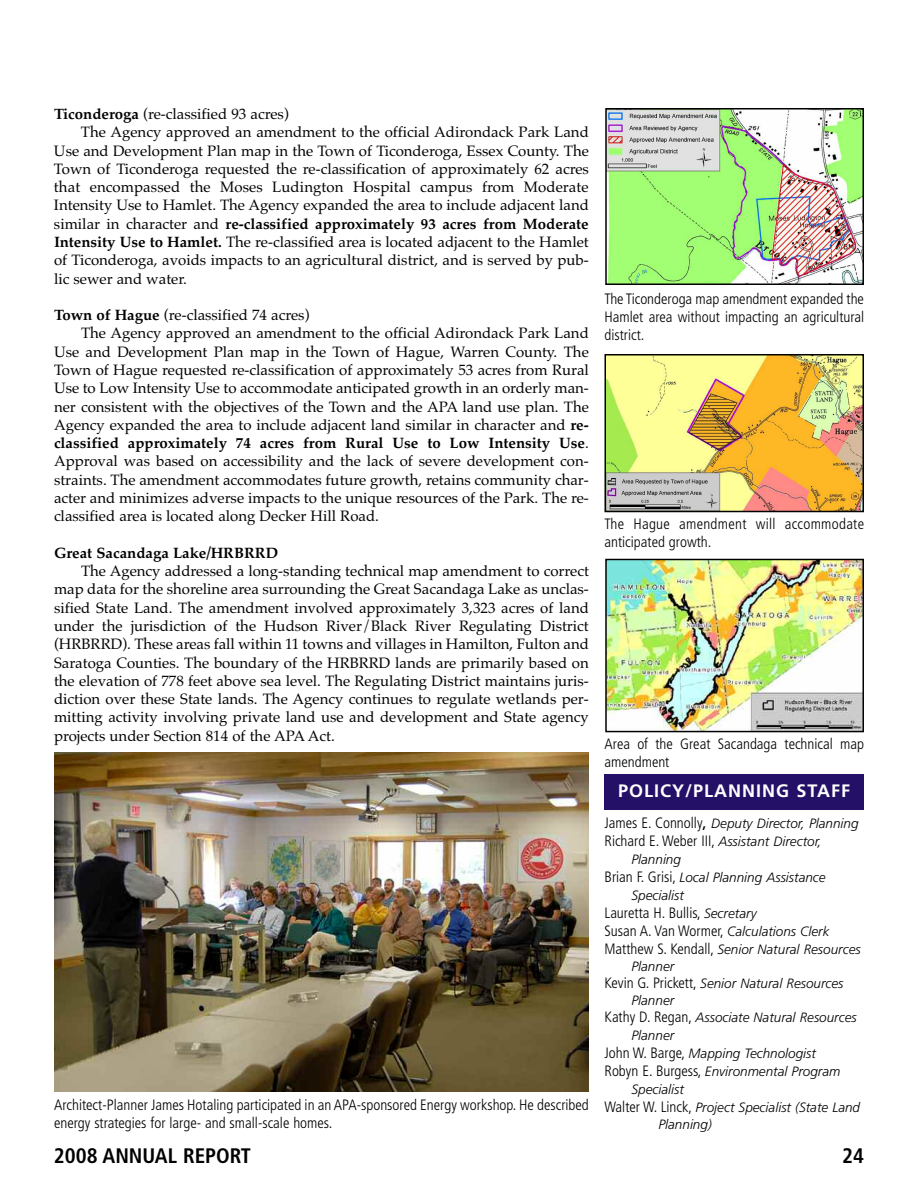
<style>
.page{position:relative;width:918px;height:1188px;background:#fff}
.page>*{position:absolute;margin:0;border:0;box-sizing:border-box;transform-origin:0 0}
.t1{font:700 condensed 21px "Frutiger";color:#000}
.t2{font:700 18px "Frutiger";letter-spacing:.055em;color:#fff}
.t3{font:15px/18.3px "Palatino";color:#000;text-align:justify}
.t4{font:300 condensed 15px/18px "Frutiger";color:#000}
.t5{font:700 15px "Palatino";color:#000}
.t6{font:300 condensed 15px/18px "Frutiger";letter-spacing:.02em;color:#000}
.t7{font:italic 300 13.5px "Frutiger";color:#000}
.s1{font-weight:700}
.s2{font-weight:400}
.s3{font-style:normal;font-stretch:condensed;font-size:15px}
.s4{font-weight:400;font-style:normal;font-size:15px}
.s5{font-style:italic;font-stretch:normal;font-size:13.5px}
</style>
<div class="page">
<div style="left:604px;top:775px;width:260px;height:35px;background:#241066"></div>
<img style="left:54px;top:752px;width:535px;height:340px">
<img style="left:608px;top:111px;width:253px;height:171px">
<div style="left:605px;top:108px;width:259px;height:177px;border:2px solid #000"></div>
<img style="left:608px;top:562px;width:253px;height:167px">
<div style="left:605px;top:559px;width:259px;height:173px;border:2px solid #000"></div>
<img style="left:607px;top:357px;width:254px;height:152px">
<div style="left:604px;top:354px;width:260px;height:158px;border:2px solid #000"></div>
<p class="t3" style="left:54px;top:105px;width:236px"><span class="s1">Ticonderoga</span> (re-classified 93 acres)</p>
<p class="t3" style="left:81px;top:123px;width:509px">The Agency approved an amendment to the official Adirondack Park Land</p>
<p class="t3" style="left:54px;top:141px;width:536px">Use and Development Plan map in the Town of Ticonderoga, Essex County. The</p>
<p class="t3" style="left:54px;top:160px;width:536px">Town of Ticonderoga requested the re-classification of approximately 62 acres</p>
<p class="t3" style="left:54px;top:178px;width:536px">that encompassed the Moses Ludington Hospital campus from Moderate</p>
<p class="t3" style="left:54px;top:196px;width:536px">Intensity Use to Hamlet. The Agency expanded the area to include adjacent land</p>
<p class="t5" style="left:54px;top:215px;width:536px"><span class="s2">similar in character and</span> re-classified approximately 93 acres from Moderate</p>
<p class="t3" style="left:54px;top:233px;width:536px"><span class="s1">Intensity Use to Hamlet.</span> The re-classified area is located adjacent to the Hamlet</p>
<p class="t3" style="left:54px;top:251px;width:536px">of Ticonderoga, avoids impacts to an agricultural district, and is served by pub-</p>
<p class="t3" style="left:54px;top:269px;width:134px">lic sewer and water.</p>
<p class="t3" style="left:54px;top:306px;width:257px"><span class="s1">Town of Hague</span> (re-classified 74 acres)</p>
<p class="t3" style="left:81px;top:324px;width:509px">The Agency approved an amendment to the official Adirondack Park Land</p>
<p class="t3" style="left:54px;top:342px;width:536px">Use and Development Plan map in the Town of Hague, Warren County. The</p>
<p class="t3" style="left:54px;top:361px;width:536px">Town of Hague requested re-classification of approximately 53 acres from Rural</p>
<p class="t3" style="left:54px;top:379px;width:536px">Use to Low Intensity Use to accommodate anticipated growth in an orderly man-</p>
<p class="t3" style="left:54px;top:397px;width:536px">ner consistent with the objectives of the Town and the APA land use plan. The</p>
<p class="t3" style="left:54px;top:416px;width:536px">Agency expanded the area to include adjacent land similar in character and <span class="s1">re-</span></p>
<p class="t5" style="left:54px;top:434px;width:536px">classified approximately 74 acres from Rural Use to Low Intensity Use<span class="s2">.</span></p>
<p class="t3" style="left:54px;top:452px;width:536px">Approval was based on accessibility and the lack of severe development con-</p>
<p class="t3" style="left:54px;top:470px;width:536px">straints. The amendment accommodates future growth, retains community char-</p>
<p class="t3" style="left:54px;top:489px;width:536px">acter and minimizes adverse impacts to the unique resources of the Park. The re-</p>
<p class="t3" style="left:54px;top:507px;width:326px">classified area is located along Decker Hill Road.</p>
<p class="t5" style="left:54px;top:544px;width:226px">Great Sacandaga Lake/HRBRRD</p>
<p class="t3" style="left:54px;top:562px;width:536px;text-indent:27px">The Agency addressed a long-standing technical map amendment to correct map data for the shoreline area surrounding the Great Sacandaga Lake as unclas&shy;sified State Land. The amendment involved approximately 3,323 acres of land under the jurisdiction of the Hudson River/Black River Regulating District (HRBRRD). These areas fall within 11 towns and villages in Hamilton, Fulton and Saratoga Counties. The boundary of the HRBRRD lands are primarily based on the elevation of 778 feet above sea level. The Regulating District maintains juris&shy;diction over these State lands. The Agency continues to regulate wetlands per&shy;mitting activity involving private land use and development and State agency projects under Section 814 of the APA Act.</p>
<p class="t4" style="left:54px;top:1097px;width:536px">Architect-Planner James Hotaling participated in an APA-sponsored Energy workshop. He described energy strategies for large- and small-scale homes.</p>
<p class="t4" style="left:604px;top:291px;width:261px;text-align:justify">The Ticonderoga map amendment expanded the Hamlet area without impacting an agricultural district.</p>
<p class="t6" style="left:604px;top:516px;width:261px">The Hague amendment will accommodate anticipated growth.</p>
<p class="t4" style="left:604px;top:735px;width:261px">Area of the Great Sacandaga technical map amendment</p>
<p class="t2" style="left:618px;top:784px;width:233px">POLICY/PLANNING STAFF</p>
<p class="t7" style="left:604px;top:818px;width:256px"><span class="s3">James E. Connolly</span><span class="s4">,</span> Deputy Director, Planning</p>
<p class="t4" style="left:604px;top:833px;width:219px">Richard E. Weber III, <span class="s5">Assistant Director,</span></p>
<p class="t7" style="left:631px;top:854px;width:51px">Planning</p>
<p class="t7" style="left:604px;top:872px;width:223px"><span class="s3">Brian F. Grisi,</span> Local Planning Assistance</p>
<p class="t7" style="left:632px;top:890px;width:54px">Specialist</p>
<p class="t4" style="left:604px;top:905px;width:227px">Lauretta H. Bullis, <span class="s5">Secretary<br></span>Susan A. Van Wormer, <span class="s5">Calculations Clerk</span></p>
<p class="t7" style="left:604px;top:944px;width:258px"><span class="s3">Matthew S. Kendall,</span> Senior Natural Resources</p>
<p class="t7" style="left:632px;top:961px;width:44px">Planner</p>
<p class="t7" style="left:604px;top:978px;width:241px"><span class="s3">Kevin G. Prickett,</span> Senior Natural Resources</p>
<p class="t7" style="left:631px;top:995px;width:44px">Planner</p>
<p class="t7" style="left:604px;top:1012px;width:254px"><span class="s3">Kathy D. Regan,</span> Associate Natural Resources</p>
<p class="t7" style="left:632px;top:1030px;width:44px">Planner</p>
<p class="t7" style="left:604px;top:1048px;width:213px"><span class="s3">John W. Barge,</span> Mapping Technologist</p>
<p class="t7" style="left:604px;top:1066px;width:237px"><span class="s3">Robyn E. Burgess,</span> Environmental Program</p>
<p class="t7" style="left:632px;top:1084px;width:54px">Specialist</p>
<p class="t7" style="left:604px;top:1102px;width:257px"><span class="s3">Walter W. Linck,</span> Project Specialist (State Land</p>
<p class="t7" style="left:658px;top:1119px;width:55px">Planning)</p>
<h1 class="t1" style="left:54px;top:1147px;width:198px">2008 ANNUAL REPORT</h1>
<h1 class="t1" style="left:842px;top:1147px;width:23px">24</h1>
</div>
